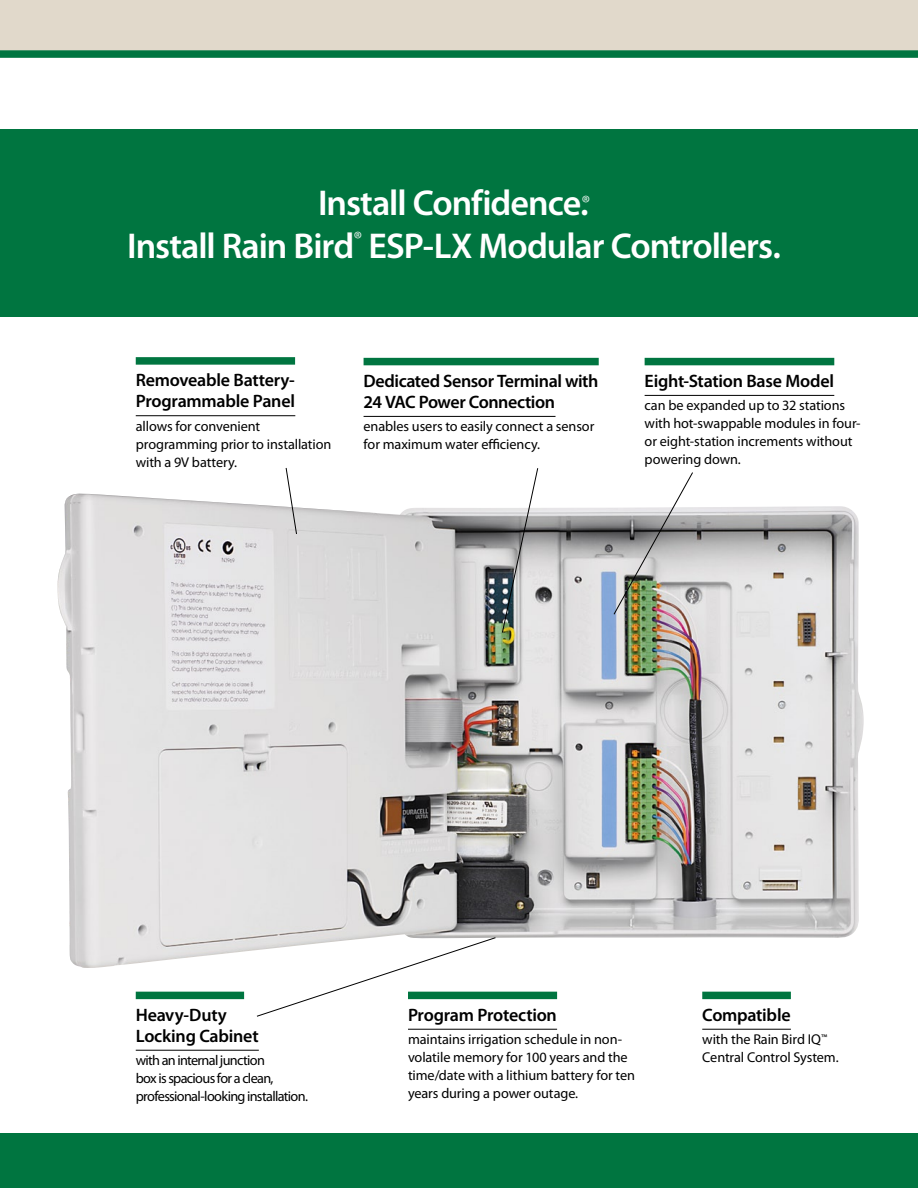
<style>
.page{position:relative;width:918px;height:1188px;background:#fff}
.page>*{position:absolute;margin:0;border:0;box-sizing:border-box;transform-origin:0 0}
.t1{font:600 36px/43.2px "Myriad Pro";letter-spacing:-.025em;color:#fff;text-align:center}
.t2{font:600 18px/21px "Myriad Pro";letter-spacing:-.015em;color:#000}
.t3{font:14.25px/18px "Myriad Pro";letter-spacing:-.01em;color:#000}
.t4{font:14.25px/18px "Myriad Pro";letter-spacing:-.05em;color:#000}
.s1{font-weight:300;font-size:21px}
</style>
<div class="page">
<div style="left:0;top:1134px;width:918px;height:54px;background:#007540"></div>
<img style="left:58px;top:493px;width:806px;height:475px">
<div style="left:408px;top:992px;width:149px;height:7px;background:#007540"></div>
<hr style="left:408px;top:1029px;width:149px;height:1px;background:#000">
<div style="left:136px;top:357px;width:159px;height:8px;background:#007540"></div>
<hr style="left:136px;top:415px;width:159px;height:1px;background:#000">
<div style="left:702px;top:992px;width:89px;height:7px;background:#007540"></div>
<hr style="left:702px;top:1029px;width:89px;height:1px;background:#000">
<div style="left:645px;top:358px;width:189px;height:7px;background:#007540"></div>
<hr style="left:645px;top:395px;width:189px;height:1px;background:#000">
<div style="left:364px;top:358px;width:235px;height:7px;background:#007540"></div>
<hr style="left:364px;top:416px;width:192px;height:1px;background:#000">
<svg style="left:502px;top:468px;width:36px;height:165px"></svg>
<img style="left:613px;top:472px;width:80px;height:143px">
<svg style="left:286px;top:468px;width:11px;height:67px"></svg>
<div style="left:136px;top:992px;width:108px;height:7px;background:#007540"></div>
<hr style="left:136px;top:1050px;width:123px;height:1px;background:#000">
<svg style="left:256px;top:937px;width:240px;height:80px"></svg>
<div style="left:0;top:129px;width:918px;height:188px;background:#007540"></div>
<div style="left:0;top:0;width:918px;height:54px;background:#e1d9cb"></div>
<div style="left:0;top:50px;width:918px;height:8px;background:#007540"></div>
<h1 class="t1" style="left:127px;top:181px;width:655px">Install Confidence.<span class="s1">®<br></span>Install Rain Bird<sup>®</sup> ESP-LX Modular Controllers.</h1>
<p class="t2" style="left:136px;top:369px;width:161px">Removeable Battery-<br>Programmable Panel</p>
<p class="t3" style="left:136px;top:417px;width:197px">allows for convenient programming prior to installation with a 9V battery.</p>
<p class="t2" style="left:364px;top:370px;width:236px">Dedicated Sensor Terminal with<br>24 VAC Power Connection</p>
<p class="t3" style="left:364px;top:417px;width:232px">enables users to easily connect a sensor for maximum water efficiency.</p>
<p class="t2" style="left:645px;top:370px;width:191px">Eight-Station Base Model</p>
<p class="t3" style="left:645px;top:396px;width:217px">can be expanded up to 32 stations with hot-swappable modules in four&shy;or eight-station increments without powering down.</p>
<p class="t2" style="left:136px;top:1004px;width:124px">Heavy-Duty<br>Locking Cabinet</p>
<p class="t4" style="left:136px;top:1051px;width:174px">with an internal junction<br>box is spacious for a clean, professional‑looking installation.</p>
<p class="t2" style="left:408px;top:1004px;width:150px">Program Protection</p>
<p class="t3" style="left:408px;top:1030px;width:229px">maintains irrigation schedule in non&shy;volatile memory for 100 years and the time/date with a lithium battery for ten years during a power outage.</p>
<p class="t2" style="left:702px;top:1004px;width:90px">Compatible</p>
<p class="t3" style="left:702px;top:1030px;width:138px">with the Rain Bird IQ<sup>™<br></sup>Central Control System.</p>
</div>
